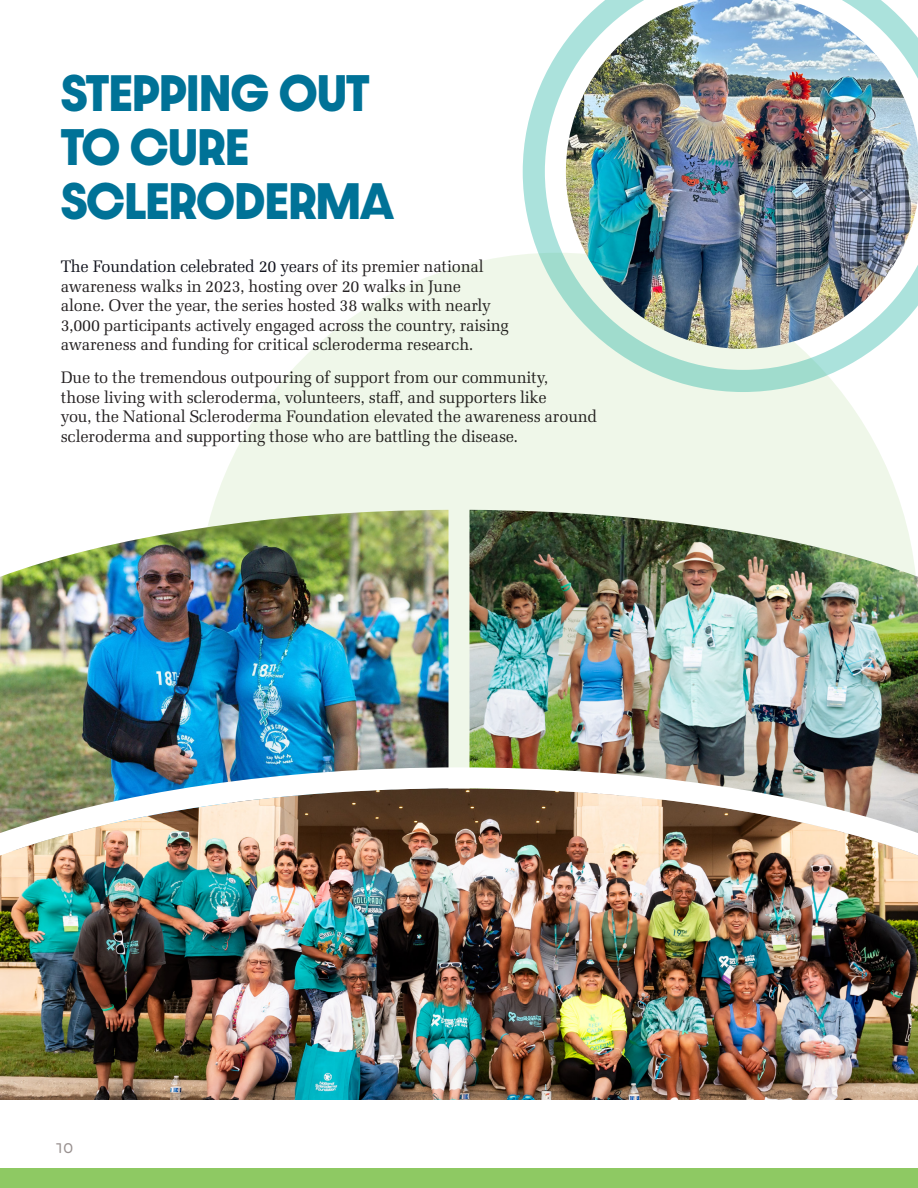
<style>
.page{position:relative;width:918px;height:1188px;background:#fff}
.page>*{position:absolute;margin:0;border:0;box-sizing:border-box;transform-origin:0 0}
.Head{font:700 43.5px/54px "Dazzle Unicase";letter-spacing:-.025em;color:#007297}
.BODY{font:17.25px/19.5px "Latino URW";letter-spacing:-.01em;color:#231f20}
.page_number_EVEN_pages{font:600 15px "Como";color:#999190}
.s1{color:#0e101a}
</style>
<div class="page">
<img style="left:0;top:512px;width:225px;height:245px">
<img style="left:197px;top:253px;width:721px;height:725px;border-radius:50%">
<img style="left:523px;top:0;width:395px;height:392px">
<img style="left:0;top:757px;width:918px;height:343px">
<div style="left:0;top:1168px;width:918px;height:20px;background:#8ec963"></div>
<p class="Head" style="left:61px;top:66px;width:334px">STEPPING OUT<br>TO CURE<br>SCLERODERMA</p>
<p class="BODY" style="left:61px;top:257px;width:449px"><span class="s1">The Foundation celebrated 20 year</span>s of its premier national awareness walks in 2023, hosting over 20 walks in June alone. Over the year, the series hosted 38 walks with nearly 3,000 participants actively engaged across the country, raising awareness and funding for critical scleroderma research.</p>
<p class="BODY" style="left:61px;top:368px;width:538px">Due to the tremendous outpouring of support from our community,<br>those living with scleroderma, volunteers, staff, and supporters like<br>you, the National Scleroderma Foundation elevated the awareness around scleroderma and supporting those who are battling the disease.</p>
<p class="page_number_EVEN_pages" style="left:54px;top:1138px;width:21px">10</p>
</div>
